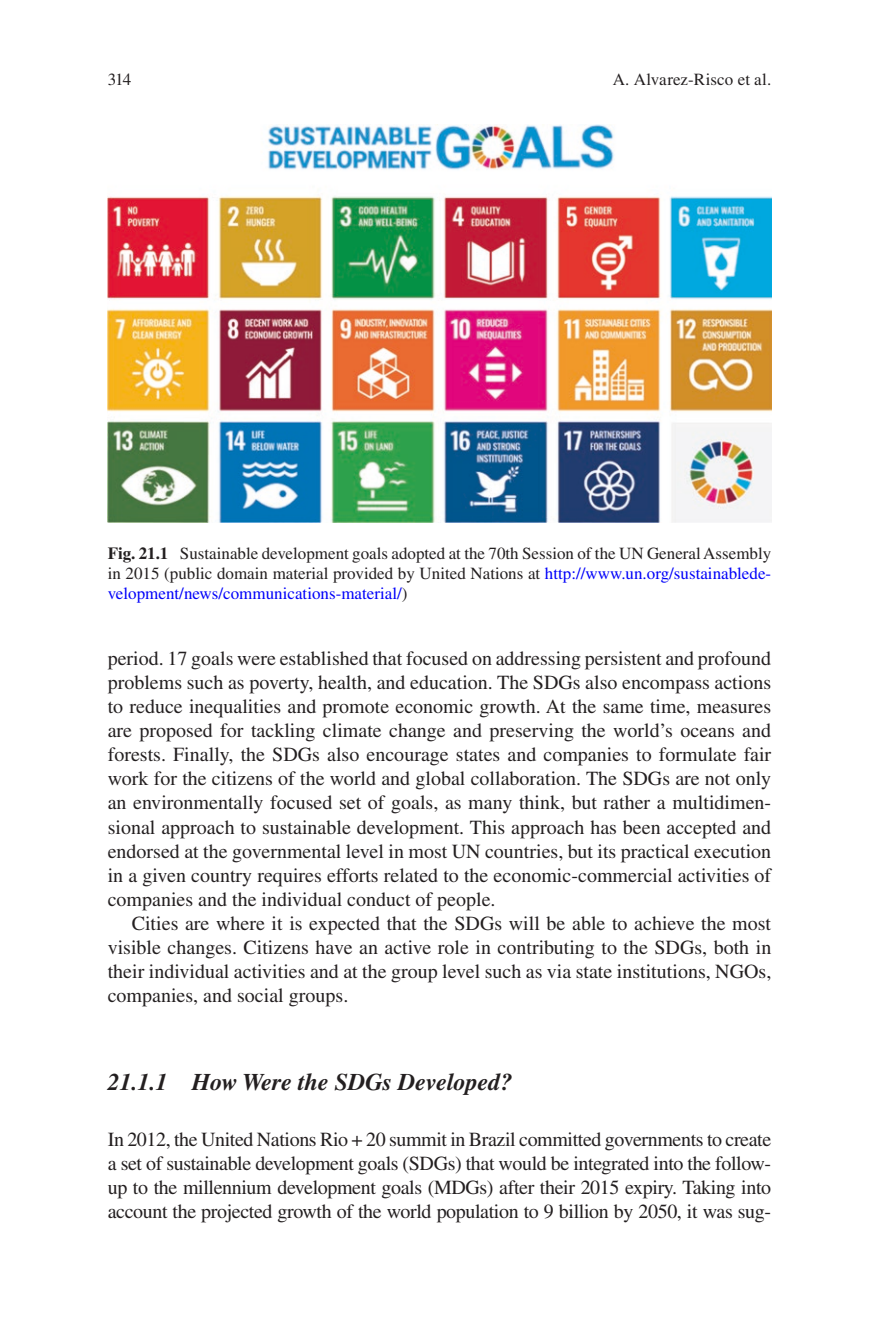
<style>
.page{position:relative;width:879px;height:1333px;background:#fff}
.page>*{position:absolute;margin:0;border:0;box-sizing:border-box;transform-origin:0 0}
._2_hd{font:italic 700 24px "Times LT Std";color:#231f20}
.Text_flush{font:20px/24px "Times LT Std";letter-spacing:-.02em;color:#231f20;text-align:justify}
.Text{font:20px/24px "Times LT Std";color:#231f20;text-align:justify}
.t1{font:17px/20px "Times LT Std";color:#231f20;text-align:justify}
.s1{font-weight:700}
.s2{color:#0000fa}
</style>
<div class="page">
<img style="left:108px;top:124px;width:663px;height:399px">
<p class="t1" style="left:108px;top:69px;width:25px">314</p>
<p class="t1" style="left:613px;top:69px;width:160px">A. Alvarez-Risco et al.</p>
<p class="t1" style="left:108px;top:543px;width:665px"><span class="s1">Fig. 21.1</span> Sustainable development goals adopted at the 70th Session of the UN General Assembly in 2015 (public domain material provided by United Nations at <span class="s2">http://www.un.org/sustainablede&shy;velopment/news/communications-material/</span>)</p>
<p class="Text_flush" style="left:108px;top:646px;width:665px">period. 17 goals were established that focused on addressing persistent and profound problems such as poverty, health, and education. The SDGs also encompass actions to reduce inequalities and promote economic growth. At the same time, measures are proposed for tackling climate change and preserving the world’s oceans and forests. Finally, the SDGs also encourage states and companies to formulate fair work for the citizens of the world and global collaboration. The SDGs are not only an environmentally focused set of goals, as many think, but rather a multidimen&shy;sional approach to sustainable development. This approach has been accepted and endorsed at the governmental level in most UN countries, but its practical execution in a given country requires efforts related to the economic-commercial activities of companies and the individual conduct of people.</p>
<p class="Text" style="left:108px;top:910px;width:665px;text-indent:24px">Cities are where it is expected that the SDGs will be able to achieve the most visible changes. Citizens have an active role in contributing to the SDGs, both in their individual activities and at the group level such as via state institutions, NGOs, companies, and social groups.</p>
<h3 class="_2_hd" style="left:108px;top:1067px;width:406px">21.1.1 How Were the SDGs Developed?</h3>
<p class="Text_flush" style="left:108px;top:1126px;width:665px">In 2012, the United Nations Rio + 20 summit in Brazil committed governments to create a set of sustainable development goals (SDGs) that would be integrated into the follow&shy;up to the millennium development goals (MDGs) after their 2015 expiry. Taking into account the projected growth of the world population to 9 billion by 2050, it was sug-</p>
</div>
